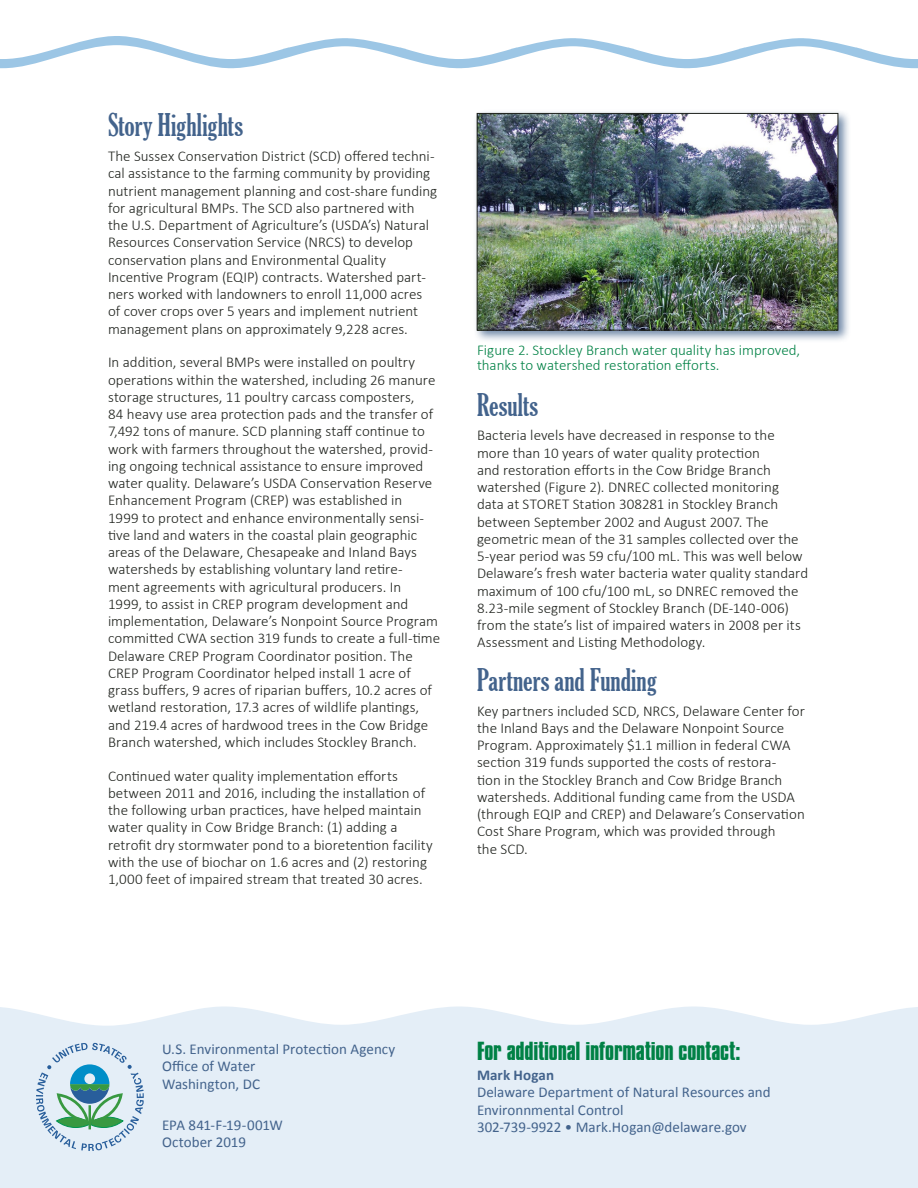
<style>
.page{position:relative;width:918px;height:1188px;background:#fff}
.page>*{position:absolute;margin:0;border:0;box-sizing:border-box;transform-origin:0 0}
.subhead_1{font:extra-condensed 30px "Gloucester";letter-spacing:.005em;color:#43638c}
.addl_info_contact{font:700 22.5px "Compacta BT";letter-spacing:-.01em;color:#008145}
.body_text{font:300 15px/17.2px "Calibri";color:#20231e}
.publication_info{font:15px/17.2px "Calibri";color:#43638c}
.t1{font:300 15px/15px "Calibri";color:#008145}
.publication_info_bol{font:700 15px "Calibri";letter-spacing:.005em;color:#43638c}
</style>
<div class="page">
<svg style="left:0;top:36px;width:918px;height:32px"></svg>
<div style="left:0;top:1006px;width:918px;height:182px;background:#e4eef7"></div>
<div style="left:473px;top:110px;width:378px;height:233px;background:#43638c;opacity:.75"></div>
<img style="left:479px;top:115px;width:357px;height:213px">
<div style="left:477px;top:113px;width:361px;height:217px;border:1px solid #20231e"></div>
<svg style="left:36px;top:1043px;width:108px;height:108px;background:#b3d1d8"></svg>
<h2 class="subhead_1" style="left:108px;top:108px;width:137px">Story Highlights</h2>
<p class="body_text" style="left:108px;top:147px;width:331px">The Sussex Conservation District (SCD) offered techni&shy;cal assistance to the farming community by providing nutrient management planning and cost-share funding for agricultural BMPs. The SCD also partnered with the U.S. Department of Agriculture’s (USDA’s) Natural Resources Conservation Service (NRCS) to develop conservation plans and Environmental Quality Incentive Program (EQIP) contracts. Watershed part&shy;ners worked with landowners to enroll 11,000 acres of cover crops over 5 years and implement nutrient management plans on approximately 9,228 acres.</p>
<p class="body_text" style="left:108px;top:354px;width:334px">In addition, several BMPs were installed on poultry operations within the watershed, including 26 manure storage structures, 11 poultry carcass composters,<br>84 heavy use area protection pads and the transfer of 7,492 tons of manure. SCD planning staff continue to work with farmers throughout the watershed, provid&shy;ing ongoing technical assistance to ensure improved water quality. Delaware’s USDA Conservation Reserve Enhancement Program (CREP) was established in<br>1999 to protect and enhance environmentally sensi&shy;tive land and waters in the coastal plain geographic areas of the Delaware, Chesapeake and Inland Bays watersheds by establishing voluntary land retire-<br>ment agreements with agricultural producers. In<br>1999, to assist in CREP program development and implementation, Delaware’s Nonpoint Source Program committed CWA section 319 funds to create a full-time Delaware CREP Program Coordinator position. The CREP Program Coordinator helped install 1 acre of grass buffers, 9 acres of riparian buffers, 10.2 acres of wetland restoration, 17.3 acres of wildlife plantings, and 219.4 acres of hardwood trees in the Cow Bridge Branch watershed, which includes Stockley Branch.</p>
<p class="body_text" style="left:108px;top:767px;width:326px">Continued water quality implementation efforts between 2011 and 2016, including the installation of the following urban practices, have helped maintain water quality in Cow Bridge Branch: (1) adding a retrofit dry stormwater pond to a bioretention facility with the use of biochar on 1.6 acres and (2) restoring 1,000 feet of impaired stream that treated 30 acres.</p>
<p class="t1" style="left:477px;top:342px;width:325px">Figure 2. Stockley Branch water quality has improved, thanks to watershed restoration efforts.</p>
<h2 class="subhead_1" style="left:477px;top:387px;width:63px">Results</h2>
<p class="body_text" style="left:477px;top:427px;width:333px">Bacteria levels have decreased in response to the more than 10 years of water quality protection<br>and restoration efforts in the Cow Bridge Branch watershed (Figure 2). DNREC collected monitoring data at STORET Station 308281 in Stockley Branch between September 2002 and August 2007. The geometric mean of the 31 samples collected over the 5-year period was 59 cfu/100 mL. This was well below Delaware’s fresh water bacteria water quality standard maximum of 100 cfu/100 mL, so DNREC removed the 8.23-mile segment of Stockley Branch (DE-140-006) from the state’s list of impaired waters in 2008 per its Assessment and Listing Methodology.</p>
<h2 class="subhead_1" style="left:477px;top:663px;width:181px">Partners and Funding</h2>
<p class="body_text" style="left:477px;top:702px;width:329px">Key partners included SCD, NRCS, Delaware Center for the Inland Bays and the Delaware Nonpoint Source Program. Approximately $1.1 million in federal CWA section 319 funds supported the costs of restora-<br>tion in the Stockley Branch and Cow Bridge Branch watersheds. Additional funding came from the USDA (through EQIP and CREP) and Delaware’s Conservation Cost Share Program, which was provided through<br>the SCD.</p>
<p class="publication_info" style="left:162px;top:1041px;width:235px">U.S. Environmental Protection Agency</p>
<p class="publication_info" style="left:162px;top:1058px;width:95px">Office of Water</p>
<p class="publication_info" style="left:162px;top:1075px;width:100px">Washington, DC</p>
<p class="publication_info" style="left:162px;top:1116px;width:122px">EPA 841-F-19-001W</p>
<p class="publication_info" style="left:162px;top:1134px;width:86px">October 2019</p>
<p class="addl_info_contact" style="left:477px;top:1037px;width:265px">For additional information contact:</p>
<p class="publication_info_bol" style="left:477px;top:1066px;width:79px">Mark Hogan</p>
<p class="publication_info" style="left:477px;top:1084px;width:295px">Delaware Department of Natural Resources and<br>Environnmental Control</p>
<p class="publication_info" style="left:477px;top:1118px;width:271px">302-739-9922 • Mark.Hogan@delaware.gov</p>
</div>
